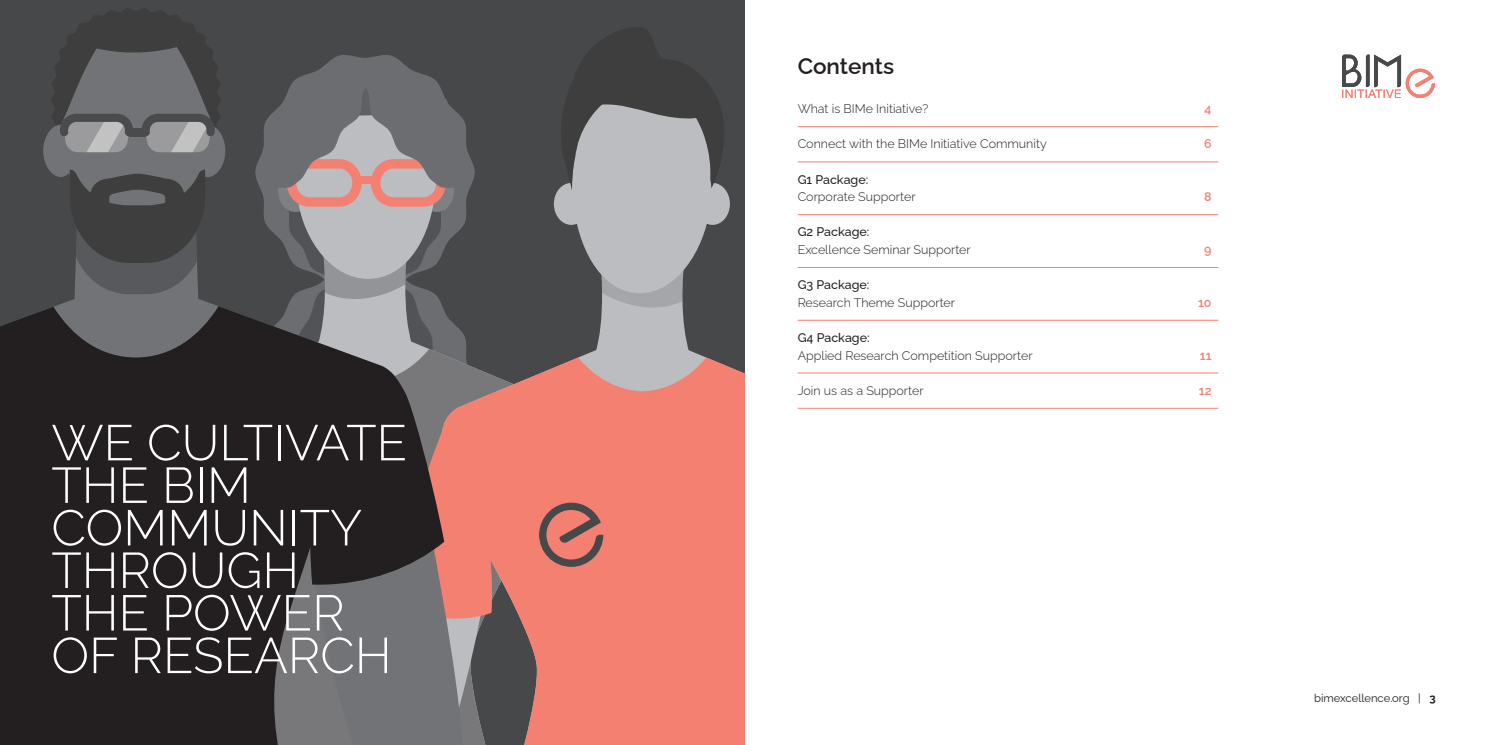
<style>
.page{position:relative;width:1489px;height:745px;background:#fff}
.page>*{position:absolute;margin:0;border:0;box-sizing:border-box;transform-origin:0 0}
.t1{font:300 50px/42.5px "Raleway";color:#fff}
.t2{font:600 22.5px "Raleway";color:#231f20}
.t3{font:300 12.5px/17.5px "Raleway";color:#231f20}
.t4{font:600 12.5px "Raleway";color:#f48072}
.t5{font:11.25px "Raleway";color:#231f20}
.s1{font-weight:500}
.s2{font-weight:700}
</style>
<div class="page">
<div style="left:0;top:0;width:744px;height:744px;background:#46484a"></div>
<svg style="left:255px;top:55px;width:219px;height:176px"></svg>
<svg style="left:272px;top:66px;width:187px;height:232px"></svg>
<svg style="left:463px;top:357px;width:281px;height:387px;background:#d8796d"></svg>
<svg style="left:695px;top:183px;width:35px;height:42px"></svg>
<svg style="left:288px;top:298px;width:175px;height:446px;background:#ae807c"></svg>
<svg style="left:0;top:306px;width:444px;height:438px;background:#363334"></svg>
<div style="left:43px;top:124px;width:34px;height:53px;background:#727376;border-radius:50%"></div>
<div style="left:192px;top:124px;width:33px;height:53px;background:#727376;border-radius:50%"></div>
<svg style="left:51px;top:8px;width:170px;height:341px"></svg>
<svg style="left:539px;top:27px;width:189px;height:539px"></svg>
<svg style="left:1342px;top:55px;width:92px;height:43px"></svg>
<hr style="left:797px;top:126px;width:421px;height:1px;background:#f48072">
<hr style="left:797px;top:162px;width:421px;height:1px;background:#f48072">
<hr style="left:797px;top:214px;width:421px;height:1px;background:#f48072">
<hr style="left:797px;top:267px;width:421px;height:1px;background:#f48072">
<hr style="left:797px;top:320px;width:421px;height:1px;background:#f48072">
<hr style="left:797px;top:372px;width:421px;height:1px;background:#f48072">
<hr style="left:797px;top:408px;width:421px;height:1px;background:#f48072">
<p class="t1" style="left:51px;top:415px;width:357px">WE CULTIVATE<br>THE BIM<br>COMMUNITY<br>THROUGH<br>THE POWER<br>OF RESEARCH</p>
<p class="t2" style="left:797px;top:48px;width:98px">Contents</p>
<p class="t3" style="left:797px;top:99px;width:132px">What is BIMe Initiative?</p>
<p class="t4" style="left:1204px;top:99px;width:9px">4</p>
<p class="t3" style="left:797px;top:134px;width:251px">Connect with the BIMe Initiative Community</p>
<p class="t4" style="left:1203px;top:134px;width:9px">6</p>
<p class="t3" style="left:797px;top:169px;width:119px"><span class="s1">G1 Package:<br></span>Corporate Supporter</p>
<p class="t4" style="left:1203px;top:187px;width:9px">8</p>
<p class="t3" style="left:797px;top:222px;width:175px"><span class="s1">G2 Package:<br></span>Excellence Seminar Supporter</p>
<p class="t3" style="left:797px;top:274px;width:159px"><span class="s1">G3 Package:<br></span>Research Theme Supporter</p>
<p class="t3" style="left:797px;top:327px;width:236px"><span class="s1">G4 Package:<br></span>Applied Research Competition Supporter</p>
<p class="t4" style="left:1204px;top:239px;width:9px">9</p>
<p class="t4" style="left:1197px;top:292px;width:15px">10</p>
<p class="t4" style="left:1199px;top:345px;width:13px">11</p>
<p class="t3" style="left:797px;top:380px;width:127px">Join us as a Supporter</p>
<p class="t4" style="left:1198px;top:380px;width:14px">12</p>
<p class="t5" style="left:1313px;top:689px;width:123px">bimexcellence.org | <span class="s2">3</span></p>
</div>
